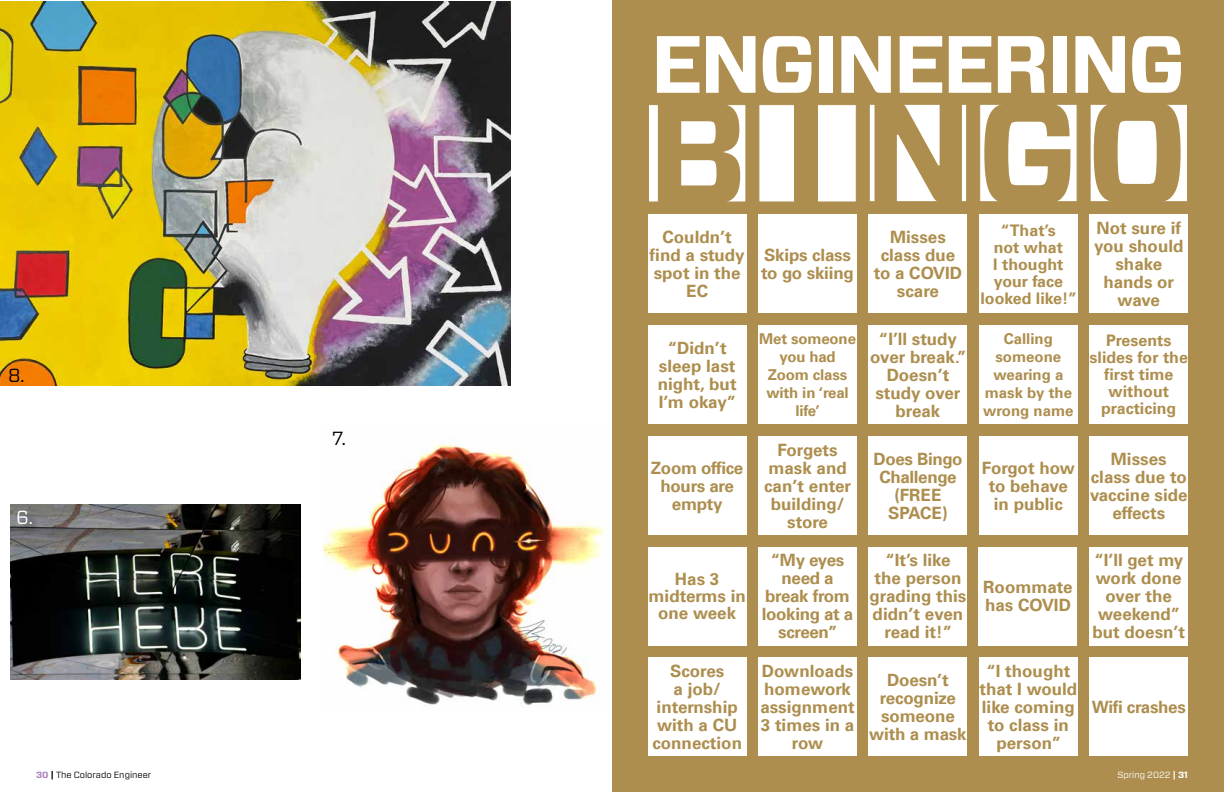
<style>
.page{position:relative;width:1224px;height:792px;background:#fff}
.page>*{position:absolute;margin:0;border:0;box-sizing:border-box;transform-origin:0 0}
.t1{font:700 143px "Vitesse Sans";color:#ad8e4e}
.t2{font:700 81px "Vitesse Sans";letter-spacing:-.04em;color:#fff}
.t3{font:19px "Vitesse";color:#000}
.t4{font:19px "Vitesse";color:#fff}
.t5{font:700 17px/18px "Univers LT";color:#ad8e4e;text-align:center}
.t6{font:700 17px/18px "Univers LT";letter-spacing:-.02em;color:#ad8e4e;text-align:center}
.t7{font:700 16px/17px "Univers LT";color:#ad8e4e;text-align:center}
.t8{font:700 15px/18px "Univers LT";letter-spacing:-.01em;color:#ad8e4e;text-align:center}
.t9{font:9px "Vitesse Sans";color:#000}
.t10{font:9px "Vitesse Sans";color:#fff}
.s1{font-weight:700;color:#ad86bf}
.s2{font-weight:700}
</style>
<div class="page">
<div style="left:612px;top:0;width:612px;height:792px;background:#ad8e4e"></div>
<div style="left:758px;top:104px;width:99px;height:98px;background:#fff;border:1px solid #ad8e4e"></div>
<div style="left:869px;top:104px;width:98px;height:98px;background:#fff;border:1px solid #ad8e4e"></div>
<div style="left:979px;top:104px;width:99px;height:98px;background:#fff;border:1px solid #ad8e4e"></div>
<div style="left:1090px;top:104px;width:98px;height:98px;background:#fff;border:1px solid #ad8e4e"></div>
<div style="left:648px;top:104px;width:98px;height:98px;background:#fff;border:1px solid #ad8e4e"></div>
<div style="left:869px;top:436px;width:98px;height:99px;background:#fff"></div>
<div style="left:648px;top:215px;width:99px;height:98px;background:#fff"></div>
<div style="left:758px;top:215px;width:99px;height:98px;background:#fff"></div>
<div style="left:869px;top:215px;width:98px;height:98px;background:#fff"></div>
<div style="left:979px;top:215px;width:99px;height:98px;background:#fff"></div>
<div style="left:1090px;top:215px;width:98px;height:98px;background:#fff"></div>
<div style="left:648px;top:326px;width:98px;height:98px;background:#fff"></div>
<div style="left:758px;top:326px;width:99px;height:98px;background:#fff"></div>
<div style="left:869px;top:326px;width:98px;height:98px;background:#fff"></div>
<div style="left:979px;top:326px;width:99px;height:98px;background:#fff"></div>
<div style="left:1090px;top:326px;width:98px;height:98px;background:#fff"></div>
<div style="left:648px;top:436px;width:98px;height:99px;background:#fff"></div>
<div style="left:648px;top:547px;width:98px;height:98px;background:#fff"></div>
<div style="left:758px;top:436px;width:99px;height:99px;background:#fff"></div>
<div style="left:758px;top:547px;width:99px;height:98px;background:#fff"></div>
<div style="left:869px;top:547px;width:98px;height:98px;background:#fff"></div>
<div style="left:979px;top:547px;width:98px;height:98px;background:#fff"></div>
<div style="left:979px;top:436px;width:99px;height:99px;background:#fff"></div>
<div style="left:648px;top:658px;width:98px;height:98px;background:#fff"></div>
<div style="left:758px;top:658px;width:99px;height:98px;background:#fff"></div>
<div style="left:869px;top:658px;width:98px;height:98px;background:#fff"></div>
<div style="left:979px;top:658px;width:99px;height:98px;background:#fff"></div>
<div style="left:1090px;top:658px;width:98px;height:98px;background:#fff"></div>
<div style="left:1090px;top:547px;width:98px;height:98px;background:#fff"></div>
<div style="left:1090px;top:436px;width:98px;height:99px;background:#fff"></div>
<img style="left:0;top:1px;width:511px;height:384px">
<img style="left:10px;top:504px;width:291px;height:176px">
<div style="left:19px;top:512px;width:25px;height:24px;background:#000;opacity:.5"></div>
<img style="left:324px;top:438px;width:281px;height:268px">
<p class="t3" style="left:8px;top:362px;width:18px">8.</p>
<p class="t4" style="left:16px;top:504px;width:18px">6.</p>
<p class="t9" style="left:36px;top:768px;width:117px"><span class="s1">30</span> <span class="s2">|</span> The Colorado Engineer</p>
<p class="t3" style="left:332px;top:426px;width:15px">7.</p>
<h2 class="t2" style="left:651px;top:10px;width:536px">ENGINEERING</h2>
<h1 class="t1" style="left:647px;top:58px;width:543px">B I NGO</h1>
<p class="t5" style="left:650px;top:228px;width:97px">Couldn’t find a study spot in the<br>EC</p>
<p class="t5" style="left:761px;top:246px;width:94px;text-align:left">Skips class to go skiing</p>
<p class="t5" style="left:874px;top:228px;width:90px">Misses class due to a COVID scare</p>
<p class="t7" style="left:980px;top:222px;width:98px">“That’s<br>not what<br>I thought your face looked like!”</p>
<p class="t5" style="left:1094px;top:219px;width:91px">Not sure if you should shake hands or wave</p>
<p class="t5" style="left:658px;top:339px;width:80px">“Didn’t sleep last night, but<br>I’m okay”</p>
<p class="t8" style="left:759px;top:330px;width:98px">Met someone you had<br>Zoom class with in ‘real life’</p>
<p class="t5" style="left:870px;top:330px;width:98px">“I’ll study over break.”<br>Doesn’t study over break</p>
<p class="t8" style="left:983px;top:330px;width:92px">Calling someone wearing a mask by the wrong name</p>
<p class="t7" style="left:1090px;top:332px;width:100px">Presents slides for the first time without practicing</p>
<p class="t6" style="left:651px;top:459px;width:94px">Zoom office hours are empty</p>
<p class="t5" style="left:649px;top:571px;width:99px;line-height:17px">Has 3 midterms in one week</p>
<p class="t5" style="left:764px;top:441px;width:88px">Forgets mask and can’t enter building/ store</p>
<p class="t6" style="left:762px;top:551px;width:93px">“My eyes need a break from looking at a screen”</p>
<p class="t5" style="left:870px;top:551px;width:98px">“It’s like<br>the person grading this didn’t even read it!”</p>
<p class="t6" style="left:873px;top:450px;width:91px">Does Bingo<br>Challenge (FREE<br>SPACE)</p>
<p class="t5" style="left:982px;top:459px;width:95px">Forgot how to behave in public</p>
<p class="t5" style="left:983px;top:578px;width:91px;text-align:left">Roommate has COVID</p>
<p class="t5" style="left:652px;top:662px;width:91px">Scores<br>a job/ internship with a CU connection</p>
<p class="t5" style="left:760px;top:662px;width:96px">Downloads homework assignment<br>3 times in a row</p>
<p class="t5" style="left:869px;top:671px;width:99px">Doesn’t recognize someone with a mask</p>
<p class="t5" style="left:979px;top:662px;width:99px">“I thought that I would like coming to class in person”</p>
<p class="t5" style="left:1090px;top:450px;width:99px">Misses class due to vaccine side effects</p>
<p class="t5" style="left:1092px;top:551px;width:94px">“I’ll get my work done over the weekend” but doesn’t</p>
<p class="t6" style="left:1092px;top:698px;width:96px">Wifi crashes</p>
<p class="t10" style="left:1117px;top:768px;width:72px">Spring 2022 <span class="s2">| 31</span></p>
</div>
